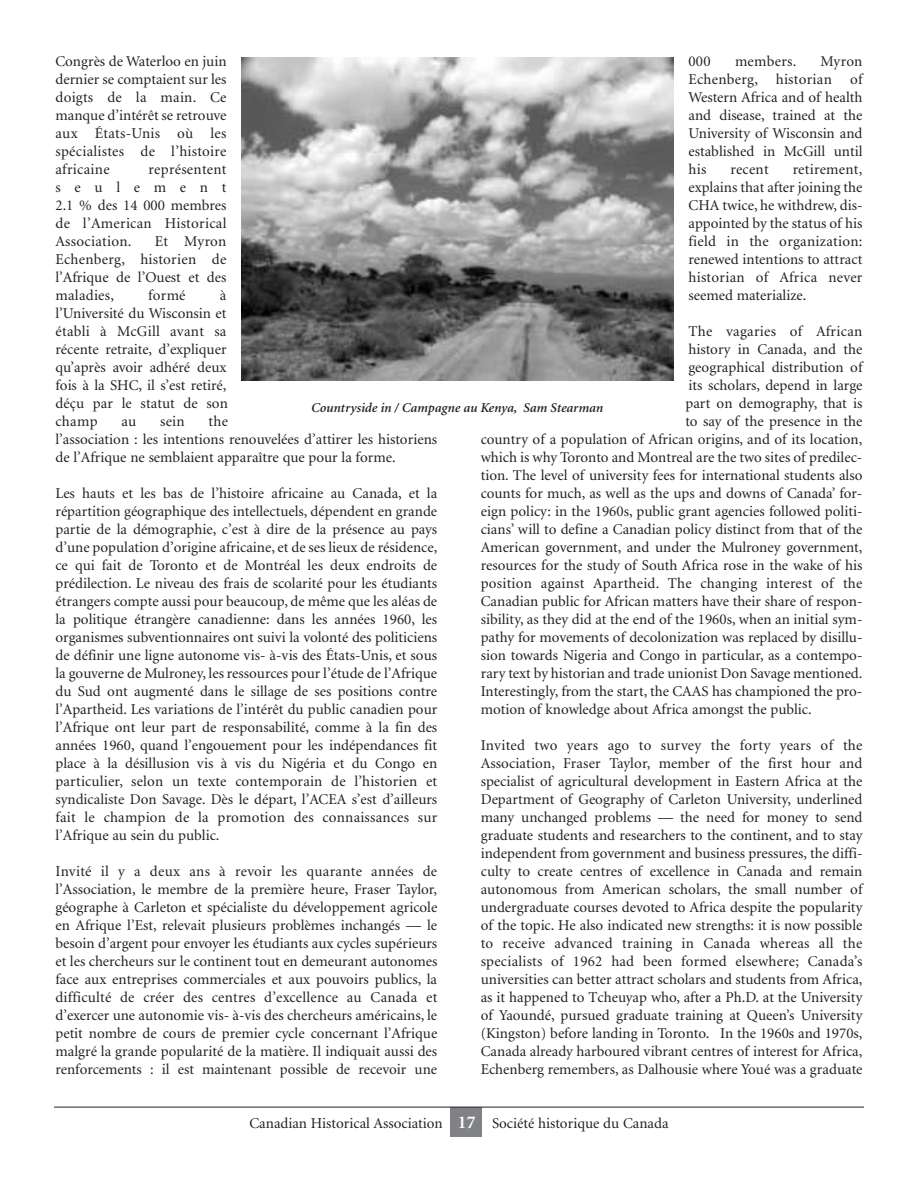
<style>
.page{position:relative;width:918px;height:1188px;background:#fff}
.page>*{position:absolute;margin:0;border:0;box-sizing:border-box;transform-origin:0 0}
.t1{font:15px/18px "Minion";color:#231f20;text-align:justify}
.t2{font:15px "Minion";letter-spacing:.02em;color:#231f20}
.t3{font:italic 600 13.5px "Minion";color:#231f20}
.s1{font-weight:700;font-size:18px;color:#fff}
</style>
<div class="page">
<div style="left:451px;top:1108px;width:31px;height:29px;background:#808285"></div>
<hr style="left:54px;top:1107px;width:810px;height:1px;background:#231f20">
<img style="left:242px;top:57px;width:431px;height:324px">
<p class="t1" style="left:56px;top:54px;width:173px">Congrès de Waterloo en juin dernier se comptaient sur les doigts de la main. Ce manque d’intérêt se retrouve aux États-Unis où les spécialistes de l’histoire africaine</p>
<p class="t1" style="left:688px;top:54px;width:24px">000</p>
<p class="t2" style="left:735px;top:55px;width:63px">members.</p>
<p class="t1" style="left:688px;top:54px;width:176px;text-indent:132px">Myron Echenberg, historian of Western Africa and of health and disease, trained at the University of Wisconsin and established in McGill until his</p>
<p class="t1" style="left:688px;top:162px;width:176px;text-indent:104px">retirement, explains that after joining the CHA twice, he withdrew, dis&shy;appointed by the status of his field in the organization: renewed intentions to attract historian of Africa never seemed materialize.</p>
<p class="t2" style="left:688px;top:325px;width:175px">The vagaries of African</p>
<p class="t1" style="left:688px;top:342px;width:175px">history in Canada, and the</p>
<p class="t1" style="left:688px;top:360px;width:176px">geographical distribution of</p>
<p class="t1" style="left:688px;top:378px;width:176px">its scholars, depend in large</p>
<p class="t1" style="left:686px;top:396px;width:179px">part on demography, that is</p>
<p class="t1" style="left:686px;top:414px;width:178px">to say of the presence in the</p>
<p class="t1" style="left:481px;top:432px;width:383px">country of a population of African origins, and of its location,</p>
<p class="t1" style="left:481px;top:450px;width:383px">which is why Toronto and Montreal are the two sites of predilec-</p>
<p class="t1" style="left:481px;top:468px;width:383px">tion. The level of university fees for international students also</p>
<p class="t1" style="left:481px;top:486px;width:383px">counts for much, as well as the ups and downs of Canada’ for-</p>
<p class="t1" style="left:481px;top:504px;width:383px">eign policy: in the 1960s, public grant agencies followed politi-</p>
<p class="t1" style="left:481px;top:522px;width:383px">cians’ will to define a Canadian policy distinct from that of the</p>
<p class="t1" style="left:481px;top:540px;width:383px">American government, and under the Mulroney government,</p>
<p class="t1" style="left:481px;top:558px;width:383px">resources for the study of South Africa rose in the wake of his</p>
<p class="t1" style="left:481px;top:576px;width:383px">position against Apartheid. The changing interest of the</p>
<p class="t1" style="left:481px;top:594px;width:383px">Canadian public for African matters have their share of respon-</p>
<p class="t1" style="left:481px;top:612px;width:383px">sibility, as they did at the end of the 1960s, when an initial sym-</p>
<p class="t1" style="left:481px;top:630px;width:383px">pathy for movements of decolonization was replaced by disillu-</p>
<p class="t1" style="left:481px;top:648px;width:383px">sion towards Nigeria and Congo in particular, as a contempo-</p>
<p class="t1" style="left:481px;top:666px;width:383px">rary text by historian and trade unionist Don Savage mentioned.</p>
<p class="t1" style="left:481px;top:684px;width:383px">Interestingly, from the start, the CAAS has championed the pro-</p>
<p class="t1" style="left:481px;top:702px;width:333px">motion of knowledge about Africa amongst the public.</p>
<p class="t1" style="left:481px;top:738px;width:383px">Invited two years ago to survey the forty years of the Association, Fraser Taylor, member of the first hour and specialist of agricultural development in Eastern Africa at the Department of Geography of Carleton University, underlined many unchanged problems — the need for money to send graduate students and researchers to the continent, and to stay independent from government and business pressures, the diffi&shy;culty to create centres of excellence in Canada and remain autonomous from American scholars, the small number of undergraduate courses devoted to Africa despite the popularity of the topic. He also indicated new strengths: it is now possible to receive advanced training in Canada whereas all the specialists of 1962 had been formed elsewhere; Canada’s universities can better attract scholars and students from Africa, as it happened to Tcheuyap who, after a Ph.D. at the University of Yaoundé, pursued graduate training at Queen’s University (Kingston) before landing in Toronto. In the 1960s and 1970s, Canada already harboured vibrant centres of interest for Africa, Echenberg remembers, as Dalhousie where Youé was a graduate</p>
<p class="t1" style="left:56px;top:162px;width:173px;text-indent:93px">représentent seulement 2.1 % des 14 000 membres de l’American Historical Association.</p>
<p class="t1" style="left:730px;top:162px;width:40px">recent</p>
<p class="t1" style="left:56px;top:234px;width:173px;text-indent:99px">Et Myron Echenberg, historien de l’Afrique de l’Ouest et des maladies,</p>
<p class="t1" style="left:148px;top:288px;width:39px">formé</p>
<p class="t1" style="left:56px;top:288px;width:174px;text-indent:164px">à l’Université du Wisconsin et établi à McGill avant sa récente retraite, d’expliquer qu’après avoir adhéré deux fois à la SHC, il s’est retiré, déçu par le statut de son champ</p>
<p class="t3" style="left:311px;top:402px;width:293px">Countryside in / Campagne au Kenya, Sam Stearman</p>
<p class="t1" style="left:56px;top:414px;width:383px;text-align:left;text-indent:153px">the<br>l’association : les intentions renouvelées d’attirer les historiens de l’Afrique ne semblaient apparaître que pour la forme.</p>
<p class="t1" style="left:55px;top:486px;width:383px">Les hauts et les bas de l’histoire africaine au Canada, et la répartition géographique des intellectuels, dépendent en grande partie de la démographie, c’est à dire de la présence au pays d’une population d’origine africaine, et de ses lieux de résidence, ce qui fait de Toronto et de Montréal les deux endroits de prédilection. Le niveau des frais de scolarité pour les étudiants étrangers compte aussi pour beaucoup, de même que les aléas de la politique étrangère canadienne: dans les années 1960, les organismes subventionnaires ont suivi la volonté des politiciens de définir une ligne autonome vis- à-vis des États-Unis, et sous la gouverne de Mulroney, les ressources pour l’étude de l’Afrique du Sud ont augmenté dans le sillage de ses positions contre l’Apartheid. Les variations de l’intérêt du public canadien pour l’Afrique ont leur part de responsabilité, comme à la fin des années 1960, quand l’engouement pour les indépendances fit place à la désillusion vis à vis du Nigéria et du Congo en particulier, selon un texte contemporain de l’historien et syndicaliste Don Savage. Dès le départ, l’ACEA s’est d’ailleurs fait le champion de la promotion des connaissances sur l’Afrique au sein du public.</p>
<p class="t1" style="left:55px;top:864px;width:384px">Invité il y a deux ans à revoir les quarante années de l’Association, le membre de la première heure, Fraser Taylor, géographe à Carleton et spécialiste du développement agricole en Afrique l’Est, relevait plusieurs problèmes inchangés — le besoin d’argent pour envoyer les étudiants aux cycles supérieurs et les chercheurs sur le continent tout en demeurant autonomes face aux entreprises commerciales et aux pouvoirs publics, la difficulté de créer des centres d’excellence au Canada et d’exercer une autonomie vis- à-vis des chercheurs américains, le petit nombre de cours de premier cycle concernant l’Afrique malgré la grande popularité de la matière. Il indiquait aussi des renforcements : il est maintenant possible de recevoir une</p>
<p class="t1" style="left:121px;top:414px;width:16px">au</p>
<p class="t1" style="left:160px;top:414px;width:26px">sein</p>
<p class="t1" style="left:249px;top:1116px;width:421px">Canadian Historical Association <span class="s1">17</span> Société historique du Canada</p>
</div>
